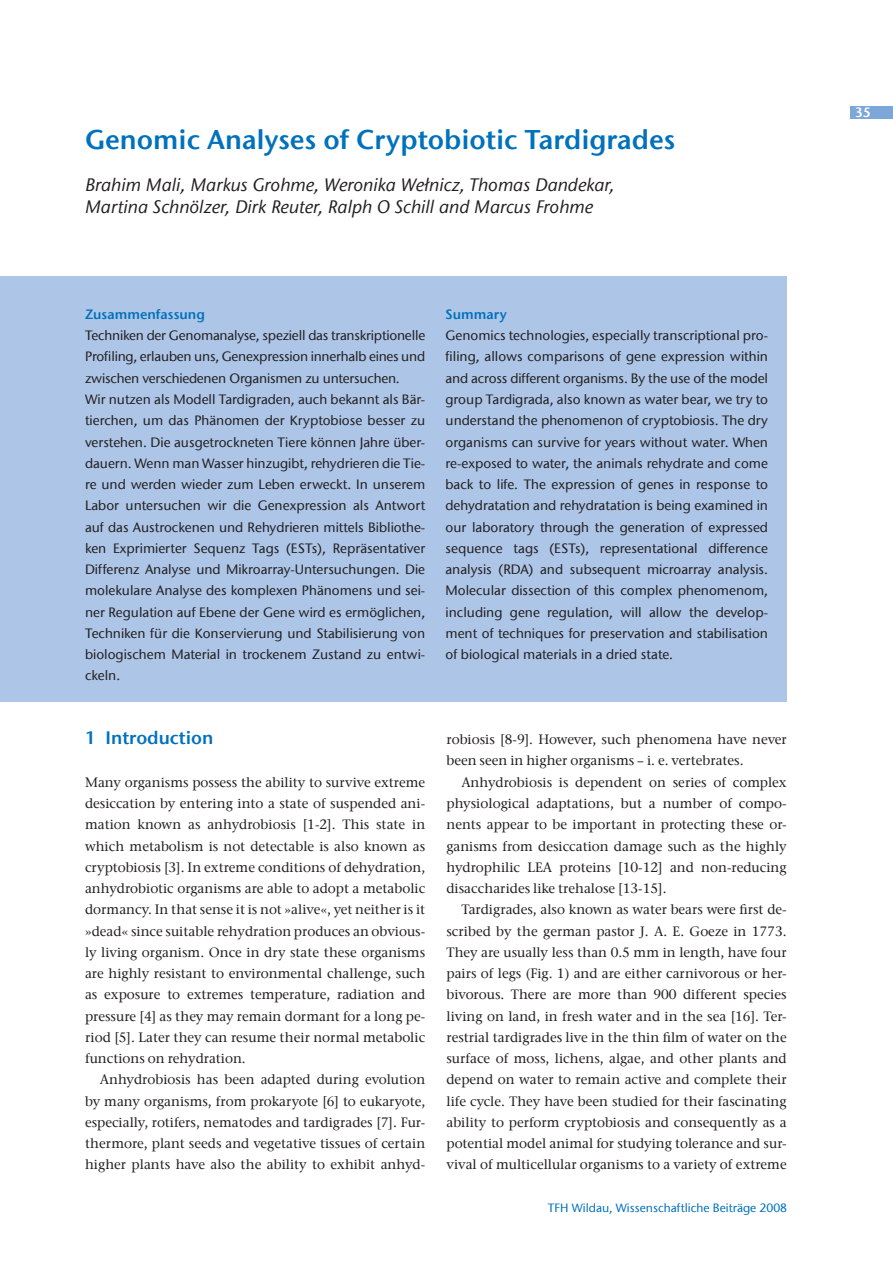
<style>
.page{position:relative;width:893px;height:1263px;background:#fff}
.page>*{position:absolute;margin:0;border:0;box-sizing:border-box;transform-origin:0 0}
.t1{font:27px "ITC Stone Sans Com Semi";color:#0071bc}
.t2{font:italic 500 18px/21.3px "ITC Stone Sans Com";color:#231f20}
.t3{font:18px "ITC Stone Sans Com Semi";color:#0071bc}
.t4{font:500 13.5px/21.3px "ITC Stone Serif Com";color:#231f20;text-align:justify}
.t5{font:500 13.5px/21.3px "ITC Stone Sans Com";color:#231f20}
.t6{font:13.5px "ITC Stone Sans Com Semi";color:#0071bc}
.t7{font:13.5px "ITC Stone Sans Com Semi";color:#fff}
.t8{font:500 12px "ITC Stone Sans Com";color:#0071bc}
</style>
<div class="page">
<div style="left:850px;top:106px;width:43px;height:13px;background:#7da7d8"></div>
<div style="left:0;top:276px;width:787px;height:426px;background:#adc5e7"></div>
<h1 class="t1" style="left:85px;top:123px;width:592px">Genomic Analyses of Cryptobiotic Tardigrades</h1>
<h2 class="t2" style="left:85px;top:175px;width:531px">Brahim Mali, Markus Grohme, Weronika Wełnicz, Thomas Dandekar,<br>Martina Schnölzer, Dirk Reuter, Ralph O Schill and Marcus Frohme</h2>
<p class="t6" style="left:85px;top:306px;width:121px">Zusammenfassung</p>
<p class="t5" style="left:85px;top:325px;width:342px">Techniken der Genomanalyse, speziell das transkriptionelle Profiling, erlauben uns, Genexpression innerhalb eines und zwischen verschiedenen Organismen zu untersuchen.<br>Wir nutzen als Modell Tardigraden, auch bekannt als Bär&shy;tierchen, um das Phänomen der Kryptobiose besser zu verstehen. Die ausgetrockneten Tiere können Jahre über&shy;dauern. Wenn man Wasser hinzugibt, rehydrieren die Tie&shy;re und werden wieder zum Leben erweckt. In unserem Labor untersuchen wir die Genexpression als Antwort auf das Austrockenen und Rehydrieren mittels Bibliothe&shy;ken Exprimierter Sequenz Tags (ESTs), Repräsentativer Differenz Analyse und Mikroarray-Untersuchungen. Die molekulare Analyse des komplexen Phänomens und sei&shy;ner Regulation auf Ebene der Gene wird es ermöglichen, Techniken für die Konservierung und Stabilisierung von biologischem Material in trockenem Zustand zu entwi&shy;ckeln.</p>
<p class="t6" style="left:446px;top:306px;width:63px">Summary</p>
<p class="t5" style="left:446px;top:325px;width:324px;text-align:justify">Genomics technologies, especially transcriptional pro&shy;filing, allows comparisons of gene expression within and across different organisms. By the use of the model group Tardigrada, also known as water bear, we try to understand the phenomenon of cryptobiosis. The dry organisms can survive for years without water. When re-exposed to water, the animals rehydrate and come back to life. The expression of genes in response to dehydratation and rehydratation is being examined in our laboratory through the generation of expressed sequence tags (ESTs), representational difference analysis (RDA) and subsequent microarray analysis.<br>Molecular dissection of this complex phenomenom, including gene regulation, will allow the develop&shy;ment of techniques for preservation and stabilisation of biological materials in a dried state.</p>
<h2 class="t3" style="left:85px;top:727px;width:130px">1 Introduction</h2>
<p class="t4" style="left:85px;top:771px;width:342px">Many organisms possess the ability to survive extreme desiccation by entering into a state of suspended ani&shy;mation known as anhydrobiosis [1-2]. This state in which metabolism is not detectable is also known as cryptobiosis [3]. In extreme conditions of dehydration, anhydrobiotic organisms are able to adopt a metabolic dormancy. In that sense it is not »alive«, yet neither is it »dead« since suitable rehydration produces an obvious&shy;ly living organism. Once in dry state these organisms are highly resistant to environmental challenge, such as exposure to extremes temperature, radiation and pressure [4] as they may remain dormant for a long pe&shy;riod [5]. Later they can resume their normal metabolic functions on rehydration.</p>
<p class="t4" style="left:85px;top:1069px;width:342px;text-indent:15px">Anhydrobiosis has been adapted during evolution by many organisms, from prokaryote [6] to eukaryote, especially, rotifers, nematodes and tardigrades [7]. Fur&shy;thermore, plant seeds and vegetative tissues of certain higher plants have also the ability to exhibit anhyd-</p>
<p class="t4" style="left:446px;top:729px;width:342px">robiosis [8-9]. However, such phenomena have never been seen in higher organisms – i. e. vertebrates.</p>
<p class="t4" style="left:446px;top:771px;width:342px;text-indent:15px">Anhydrobiosis is dependent on series of complex physiological adaptations, but a number of compo&shy;nents appear to be important in protecting these or&shy;ganisms from desiccation damage such as the highly hydrophilic LEA proteins [10-12] and non-reducing disaccharides like trehalose [13-15].</p>
<p class="t4" style="left:446px;top:899px;width:342px;text-indent:15px">Tardigrades, also known as water bears were first de&shy;scribed by the german pastor J. A. E. Goeze in 1773.<br>They are usually less than 0.5 mm in length, have four pairs of legs (Fig. 1) and are either carnivorous or her&shy;bivorous. There are more than 900 different species living on land, in fresh water and in the sea [16]. Ter&shy;restrial tardigrades live in the thin film of water on the surface of moss, lichens, algae, and other plants and depend on water to remain active and complete their life cycle. They have been studied for their fascinating ability to perform cryptobiosis and consequently as a potential model animal for studying tolerance and sur&shy;vival of multicellular organisms to a variety of extreme</p>
<p class="t8" style="left:548px;top:1200px;width:241px">TFH Wildau, Wissenschaftliche Beiträge 2008</p>
<p class="t7" style="left:855px;top:104px;width:18px">35</p>
</div>
